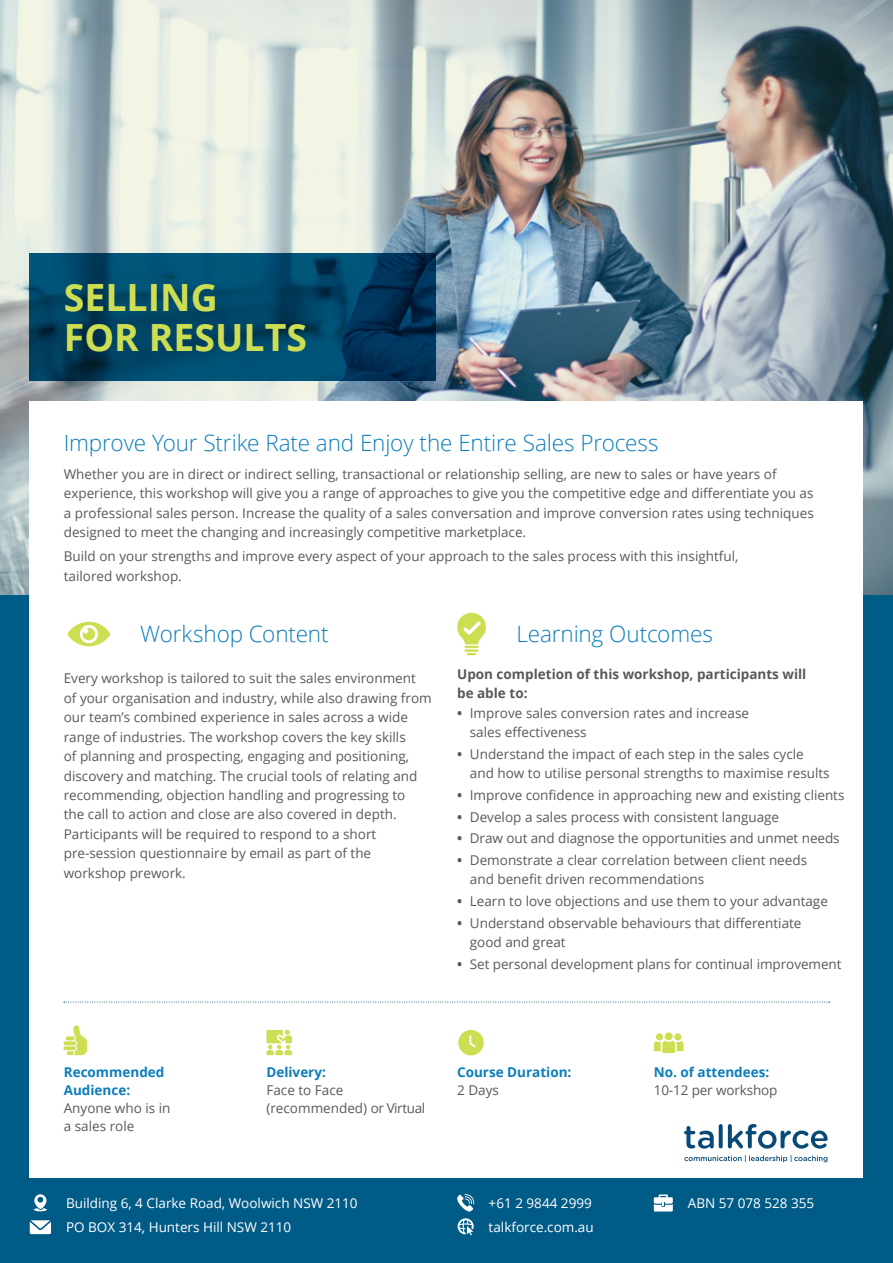
<style>
.page{position:relative;width:893px;height:1263px;background:#fff}
.page>*{position:absolute;margin:0;border:0;box-sizing:border-box;transform-origin:0 0}
.t1{font:700 37.5px/40.5px "Open Sans";color:#cede52}
.t2{font:300 22.5px "Open Sans";letter-spacing:-.005em;color:#0b7dbb}
.t3{font:13.5px/19.5px "Open Sans";color:#58595b}
.t4{font:13.5px "Open Sans";color:#fff}
.t5{font:700 13.5px/18px "Open Sans";color:#0b7dbb}
.t6{font:700 13.5px/19.5px "Open Sans";color:#58595b}
.s1{font-weight:700}
</style>
<div class="page">
<img style="left:0;top:0;width:893px;height:595px">
<div style="left:0;top:595px;width:893px;height:668px;background:#015b87"></div>
<div style="left:30px;top:402px;width:833px;height:776px;background:#fff"></div>
<svg style="left:684px;top:1126px;width:30px;height:22px"></svg>
<svg style="left:719px;top:1124px;width:4px;height:24px"></svg>
<svg style="left:728px;top:1124px;width:100px;height:24px"></svg>
<svg style="left:684px;top:1155px;width:143px;height:7px"></svg>
<svg style="left:30px;top:253px;width:406px;height:128px;background:#004264"></svg>
<svg style="left:64px;top:1002px;width:766px;height:1px"></svg>
<svg style="left:67px;top:622px;width:43px;height:24px"></svg>
<svg style="left:457px;top:613px;width:29px;height:42px"></svg>
<svg style="left:654px;top:1033px;width:30px;height:20px"></svg>
<svg style="left:458px;top:1030px;width:26px;height:25px"></svg>
<svg style="left:66px;top:1025px;width:21px;height:30px"></svg>
<svg style="left:266px;top:1030px;width:26px;height:25px"></svg>
<svg style="left:458px;top:1218px;width:16px;height:17px"></svg>
<svg style="left:457px;top:1194px;width:18px;height:18px"></svg>
<svg style="left:30px;top:1220px;width:21px;height:14px"></svg>
<svg style="left:34px;top:1194px;width:13px;height:17px"></svg>
<svg style="left:654px;top:1194px;width:19px;height:17px"></svg>
<h1 class="t1" style="left:64px;top:276px;width:245px">SELLING<br>FOR RESULTS</h1>
<h2 class="t2" style="left:64px;top:427px;width:596px">Improve Your Strike Rate and Enjoy the Entire Sales Process</h2>
<p class="t3" style="left:64px;top:464px;width:751px">Whether you are in direct or indirect selling, transactional or relationship selling, are new to sales or have years of experience, this workshop will give you a range of approaches to give you the competitive edge and differentiate you as a professional sales person. Increase the quality of a sales conversation and improve conversion rates using techniques designed to meet the changing and increasingly competitive marketplace.</p>
<p class="t3" style="left:64px;top:546px;width:676px">Build on your strengths and improve every aspect of your approach to the sales process with this insightful, tailored workshop.</p>
<h2 class="t2" style="left:140px;top:619px;width:190px">Workshop Content</h2>
<p class="t3" style="left:64px;top:668px;width:369px">Every workshop is tailored to suit the sales environment of your organisation and industry, while also drawing from our team’s combined experience in sales across a wide range of industries. The workshop covers the key skills<br>of planning and prospecting, engaging and positioning, discovery and matching. The crucial tools of relating and recommending, objection handling and progressing to<br>the call to action and close are also covered in depth.<br>Participants will be required to respond to a short pre-session questionnaire by email as part of the workshop prework.</p>
<h2 class="t2" style="left:517px;top:619px;width:198px">Learning Outcomes</h2>
<p class="t6" style="left:457px;top:664px;width:351px">Upon completion of this workshop, participants will be able to:</p>
<p class="t3" style="left:470px;top:703px;width:281px;text-indent:-13px"><span class="s1">•</span> Improve sales conversion rates and increase sales effectiveness</p>
<p class="t3" style="left:470px;top:744px;width:361px;text-indent:-13px"><span class="s1">•</span> Understand the impact of each step in the sales cycle and how to utilise personal strengths to maximise results</p>
<p class="t3" style="left:457px;top:785px;width:389px"><span class="s1">•</span> Improve confidence in approaching new and existing clients</p>
<p class="t3" style="left:457px;top:807px;width:324px"><span class="s1">•</span> Develop a sales process with consistent language</p>
<p class="t3" style="left:457px;top:828px;width:384px"><span class="s1">•</span> Draw out and diagnose the opportunities and unmet needs</p>
<p class="t3" style="left:470px;top:850px;width:339px;text-indent:-13px"><span class="s1">•</span> Demonstrate a clear correlation between client needs and benefit driven recommendations</p>
<p class="t3" style="left:457px;top:891px;width:372px"><span class="s1">•</span> Learn to love objections and use them to your advantage</p>
<p class="t3" style="left:470px;top:913px;width:333px;text-indent:-13px"><span class="s1">•</span> Understand observable behaviours that differentiate good and great</p>
<p class="t3" style="left:457px;top:954px;width:386px"><span class="s1">•</span> Set personal development plans for continual improvement</p>
<p class="t5" style="left:64px;top:1063px;width:102px">Recommended<br>Audience:</p>
<p class="t3" style="left:64px;top:1099px;width:108px;line-height:18px">Anyone who is in a sales role</p>
<p class="t5" style="left:266px;top:1063px;width:61px">Delivery:</p>
<p class="t3" style="left:266px;top:1081px;width:160px;line-height:18px">Face to Face (recommended) or Virtual</p>
<p class="t5" style="left:457px;top:1063px;width:116px">Course Duration:</p>
<p class="t3" style="left:457px;top:1080px;width:43px">2 Days</p>
<p class="t5" style="left:654px;top:1063px;width:117px">No. of attendees:</p>
<p class="t3" style="left:654px;top:1080px;width:125px">10-12 per workshop</p>
<p class="t4" style="left:66px;top:1194px;width:293px">Building 6, 4 Clarke Road, Woolwich NSW 2110</p>
<p class="t4" style="left:489px;top:1194px;width:105px">+61 2 9844 2999</p>
<p class="t4" style="left:66px;top:1218px;width:227px">PO BOX 314, Hunters Hill NSW 2110</p>
<p class="t4" style="left:489px;top:1218px;width:107px">talkforce.com.au</p>
<p class="t4" style="left:688px;top:1194px;width:128px">ABN 57 078 528 355</p>
</div>
